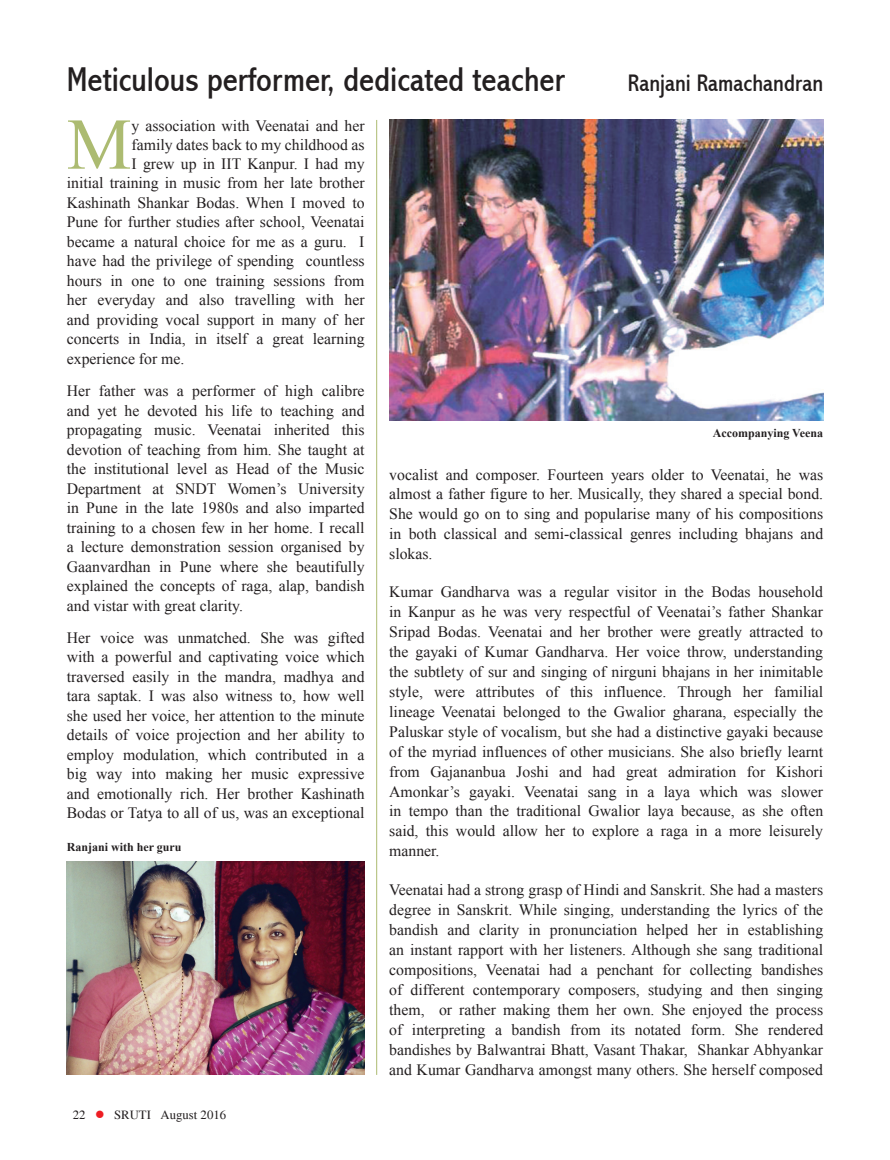
<style>
.page{position:relative;width:890px;height:1160px;background:#fff}
.page>*{position:absolute;margin:0;border:0;box-sizing:border-box;transform-origin:0 0}
.t1{font:72.9px "Times New Roman";color:#acbb71}
.No_Spacing{font:condensed 34.5px "Abadi";color:#231f20}
.No_Spacing-2{font:condensed 24px "Abadi";color:#231f20}
.t2{font:15.75px/20px "Times New Roman";color:#231f20;text-align:justify}
.sbox-byline{font:12.75px "Times";color:#231f20}
.t3{font:700 12px "Times New Roman";color:#231f20}
.s1{color:#ee1d23}
</style>
<div class="page">
<img style="left:67px;top:861px;width:297px;height:213px">
<img style="left:389px;top:120px;width:434px;height:300px">
<hr style="left:376px;top:120px;width:1px;height:954px;background:#acbb71">
<p class="No_Spacing" style="left:67px;top:59px;width:499px">Meticulous performer, dedicated teacher</p>
<p class="No_Spacing-2" style="left:628px;top:69px;width:197px">Ranjani Ramachandran</p>
<p class="t1" style="left:67px;top:95px;width:66px">M</p>
<p class="t2" style="left:132px;top:115px;width:234px">y association with Veenatai and her</p>
<p class="t2" style="left:132px;top:134px;width:234px">family dates back to my childhood as</p>
<p class="t2" style="left:132px;top:153px;width:234px">I grew up in IIT Kanpur. I had my</p>
<p class="t2" style="left:67px;top:173px;width:299px">initial training in music from her late brother</p>
<p class="t2" style="left:67px;top:192px;width:299px">Kashinath Shankar Bodas. When I moved to</p>
<p class="t2" style="left:67px;top:212px;width:299px">Pune for further studies after school, Veenatai</p>
<p class="t2" style="left:67px;top:231px;width:299px">became a natural choice for me as a guru. I</p>
<p class="t2" style="left:67px;top:251px;width:299px">have had the privilege of spending countless</p>
<p class="t2" style="left:67px;top:270px;width:299px">hours in one to one training sessions from</p>
<p class="t2" style="left:67px;top:290px;width:299px">her everyday and also travelling with her</p>
<p class="t2" style="left:67px;top:309px;width:299px">and providing vocal support in many of her</p>
<p class="t2" style="left:67px;top:329px;width:299px">concerts in India, in itself a great learning</p>
<p class="t2" style="left:67px;top:348px;width:119px">experience for me.</p>
<p class="t2" style="left:67px;top:381px;width:299px;line-height:19.5px">Her father was a performer of high calibre and yet he devoted his life to teaching and propagating music. Veenatai inherited this devotion of teaching from him. She taught at the institutional level as Head of the Music Department at SNDT Women’s University in Pune in the late 1980s and also imparted training to a chosen few in her home. I recall a lecture demonstration session organised by Gaanvardhan in Pune where she beautifully explained the concepts of raga, alap, bandish and vistar with great clarity.</p>
<p class="t2" style="left:67px;top:627px;width:299px;line-height:19.5px">Her voice was unmatched. She was gifted with a powerful and captivating voice which traversed easily in the mandra, madhya and tara saptak. I was also witness to, how well she used her voice, her attention to the minute details of voice projection and her ability to employ modulation, which contributed in a big way into making her music expressive and emotionally rich. Her brother Kashinath Bodas or Tatya to all of us, was an exceptional</p>
<p class="t3" style="left:67px;top:838px;width:116px">Ranjani with her guru</p>
<p class="sbox-byline" style="left:73px;top:1107px;width:155px">22 <span class="s1">●</span> SRUTI August 2016</p>
<p class="t3" style="left:712px;top:424px;width:112px">Accompanying Veena</p>
<p class="t2" style="left:389px;top:464px;width:435px">vocalist and composer. Fourteen years older to Veenatai, he was almost a father figure to her. Musically, they shared a special bond.<br>She would go on to sing and popularise many of his compositions in both classical and semi-classical genres including bhajans and slokas.</p>
<p class="t2" style="left:389px;top:581px;width:435px">Kumar Gandharva was a regular visitor in the Bodas household in Kanpur as he was very respectful of Veenatai’s father Shankar Sripad Bodas. Veenatai and her brother were greatly attracted to the gayaki of Kumar Gandharva. Her voice throw, understanding the subtlety of sur and singing of nirguni bhajans in her inimitable style, were attributes of this influence. Through her familial lineage Veenatai belonged to the Gwalior gharana, especially the Paluskar style of vocalism, but she had a distinctive gayaki because of the myriad influences of other musicians. She also briefly learnt from Gajananbua Joshi and had great admiration for Kishori Amonkar’s gayaki. Veenatai sang in a laya which was slower in tempo than the traditional Gwalior laya because, as she often said, this would allow her to explore a raga in a more leisurely manner.</p>
<p class="t2" style="left:389px;top:879px;width:435px">Veenatai had a strong grasp of Hindi and Sanskrit. She had a masters degree in Sanskrit. While singing, understanding the lyrics of the bandish and clarity in pronunciation helped her in establishing an instant rapport with her listeners. Although she sang traditional compositions, Veenatai had a penchant for collecting bandishes of different contemporary composers, studying and then singing them, or rather making them her own. She enjoyed the process of interpreting a bandish from its notated form. She rendered bandishes by Balwantrai Bhatt, Vasant Thakar, Shankar Abhyankar and Kumar Gandharva amongst many others. She herself composed</p>
</div>
